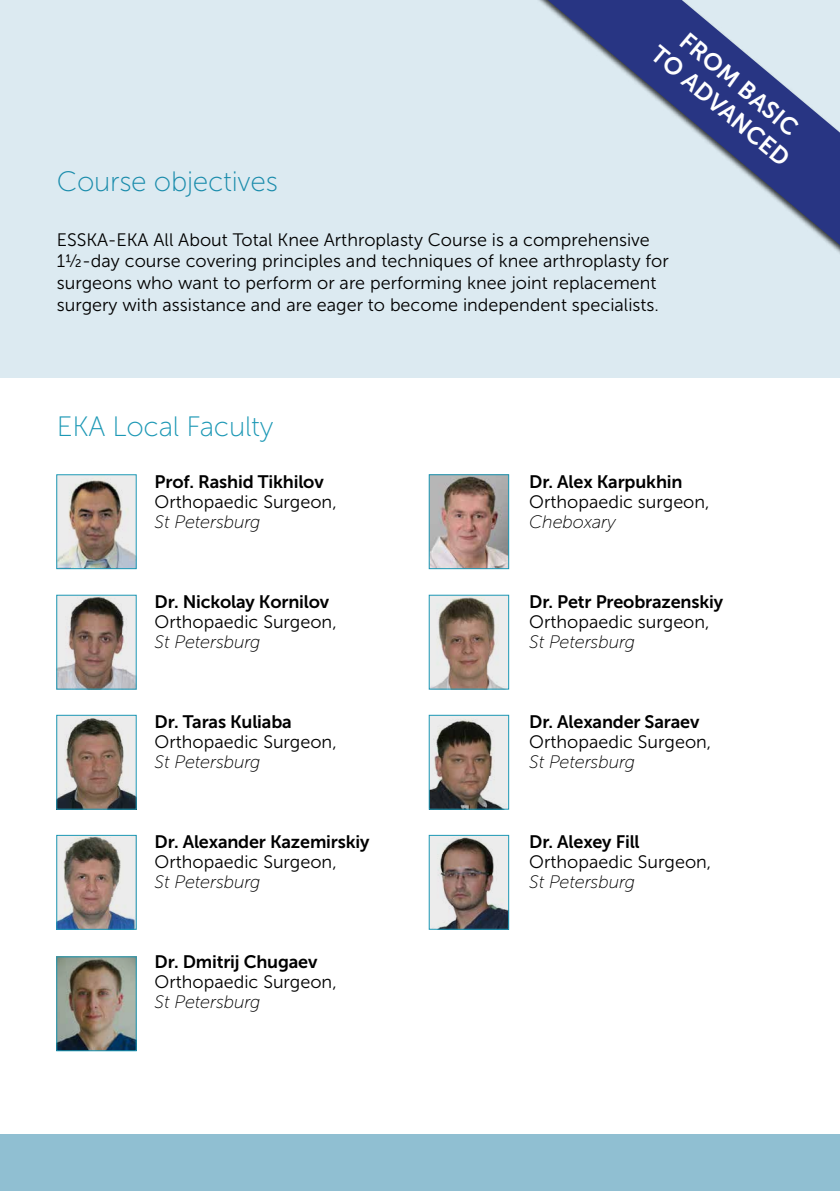
<style>
.page{position:relative;width:840px;height:1191px;background:#fff}
.page>*{position:absolute;margin:0;border:0;box-sizing:border-box;transform-origin:0 0}
.t1{font:28px "Museo Sans 100";letter-spacing:-.01em;color:#1c98b5}
.t2{font:24px/28.8px "Museo Sans 700";color:#fff;text-align:center}
.t3{font:18px/21.6px "Museo Sans 300";color:#000}
.t4{font:18px "Museo Sans 700";letter-spacing:-.01em;color:#000}
.t5{font:italic 18px "Museo Sans 100";letter-spacing:-.01em;color:#000}
</style>
<div class="page">
<div style="left:0;top:0;width:839px;height:377px;background:#dceaf1"></div>
<div style="left:0;top:1134px;width:839px;height:57px;background:#90bfd2"></div>
<svg style="left:547px;top:0;width:292px;height:245px"></svg>
<img style="left:430px;top:476px;width:76px;height:91px">
<div style="left:428px;top:474px;width:80px;height:95px;border:1px solid #1c98b5"></div>
<img style="left:58px;top:717px;width:76px;height:90px">
<div style="left:56px;top:715px;width:80px;height:94px;border:1px solid #1c98b5"></div>
<img style="left:58px;top:958px;width:76px;height:91px">
<div style="left:56px;top:956px;width:80px;height:95px;border:1px solid #1c98b5"></div>
<img style="left:58px;top:476px;width:76px;height:91px">
<div style="left:56px;top:474px;width:80px;height:95px;border:1px solid #1c98b5"></div>
<img style="left:430px;top:717px;width:76px;height:90px">
<div style="left:428px;top:715px;width:80px;height:94px;border:1px solid #1c98b5"></div>
<img style="left:430px;top:837px;width:76px;height:90px">
<div style="left:428px;top:835px;width:80px;height:94px;border:1px solid #1c98b5"></div>
<img style="left:430px;top:597px;width:76px;height:90px">
<div style="left:428px;top:595px;width:80px;height:94px;border:1px solid #1c98b5"></div>
<img style="left:58px;top:597px;width:76px;height:90px">
<div style="left:56px;top:595px;width:80px;height:94px;border:1px solid #1c98b5"></div>
<img style="left:58px;top:837px;width:76px;height:90px">
<div style="left:56px;top:835px;width:80px;height:94px;border:1px solid #1c98b5"></div>
<h2 class="t2" style="left:682px;top:18px;width:174px;rotate:40deg">FROM BASIC<br>TO ADVANCED</h2>
<h1 class="t1" style="left:57px;top:167px;width:222px">Course objectives</h1>
<p class="t3" style="left:57px;top:229px;width:613px">ESSKA-EKA All About Total Knee Arthroplasty Course is a comprehensive 1½-day course covering principles and techniques of knee arthroplasty for surgeons who want to perform or are performing knee joint replacement surgery with assistance and are eager to become independent specialists.</p>
<h1 class="t1" style="left:57px;top:411px;width:218px">EKA Local Faculty</h1>
<p class="t4" style="left:154px;top:472px;width:170px">Prof. Rashid Tikhilov</p>
<p class="t3" style="left:154px;top:491px;width:183px">Orthopaedic Surgeon,</p>
<p class="t5" style="left:154px;top:512px;width:107px">St Petersburg</p>
<p class="t4" style="left:154px;top:592px;width:176px">Dr. Nickolay Kornilov</p>
<p class="t3" style="left:154px;top:611px;width:183px">Orthopaedic Surgeon,</p>
<p class="t5" style="left:154px;top:632px;width:107px">St Petersburg</p>
<p class="t4" style="left:154px;top:712px;width:139px">Dr. Taras Kuliaba</p>
<p class="t3" style="left:154px;top:731px;width:183px">Orthopaedic Surgeon,</p>
<p class="t5" style="left:154px;top:752px;width:107px">St Petersburg</p>
<p class="t4" style="left:154px;top:832px;width:216px">Dr. Alexander Kazemirskiy</p>
<p class="t3" style="left:154px;top:851px;width:183px">Orthopaedic Surgeon,</p>
<p class="t5" style="left:154px;top:872px;width:107px">St Petersburg</p>
<p class="t4" style="left:154px;top:952px;width:164px">Dr. Dmitrij Chugaev</p>
<p class="t3" style="left:154px;top:971px;width:183px">Orthopaedic Surgeon,</p>
<p class="t5" style="left:154px;top:992px;width:107px">St Petersburg</p>
<p class="t4" style="left:529px;top:472px;width:155px">Dr. Alex Karpukhin</p>
<p class="t3" style="left:529px;top:491px;width:182px">Orthopaedic surgeon,</p>
<p class="t5" style="left:529px;top:512px;width:88px">Cheboxary</p>
<p class="t4" style="left:529px;top:592px;width:195px">Dr. Petr Preobrazenskiy</p>
<p class="t3" style="left:529px;top:611px;width:182px">Orthopaedic surgeon,</p>
<p class="t5" style="left:529px;top:632px;width:107px">St Petersburg</p>
<p class="t4" style="left:529px;top:712px;width:171px">Dr. Alexander Saraev</p>
<p class="t3" style="left:529px;top:731px;width:183px">Orthopaedic Surgeon,</p>
<p class="t5" style="left:529px;top:752px;width:107px">St Petersburg</p>
<p class="t4" style="left:529px;top:832px;width:112px">Dr. Alexey Fill</p>
<p class="t3" style="left:529px;top:851px;width:183px">Orthopaedic Surgeon,</p>
<p class="t5" style="left:529px;top:872px;width:107px">St Petersburg</p>
</div>
